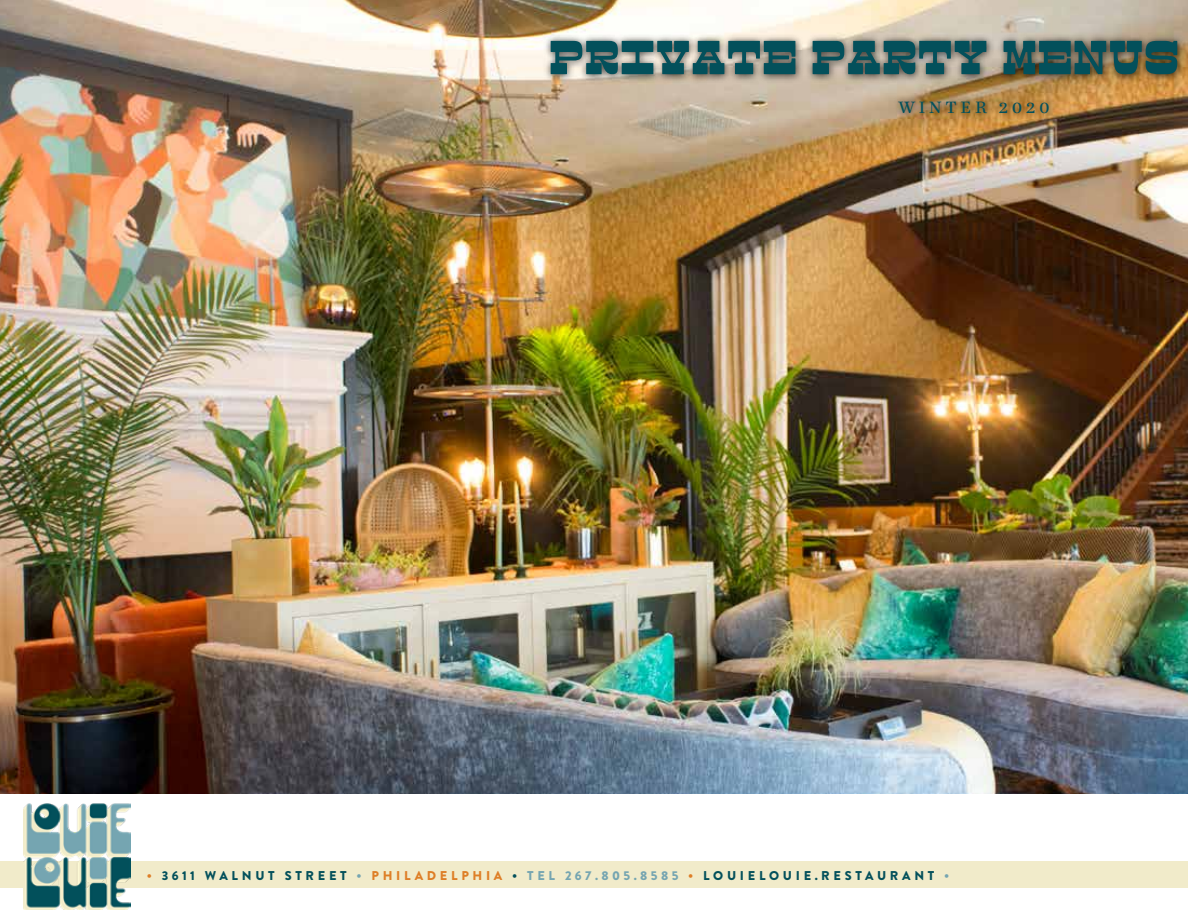
<style>
.page{position:relative;width:1188px;height:918px;background:#fff}
.page>*{position:absolute;margin:0;border:0;box-sizing:border-box;transform-origin:0 0}
.t1{font:55.5px "Cowhand Lite";letter-spacing:.04em;color:#03505b}
.t2{font:18px "Ingeborg";letter-spacing:.2em;color:#03505b}
.t3{font:900 12.75px "Brandon Grotesque";letter-spacing:.29em;color:#03505b}
.s1{color:#de7e26}
.s2{color:#75a5b1}
</style>
<div class="page">
<div style="left:0;top:861px;width:1188px;height:27px;background:#f1ebca"></div>
<img style="left:24px;top:803px;width:107px;height:106px">
<img style="left:0;top:0;width:1188px;height:794px">
<div style="left:543px;top:33px;width:643px;height:50px;background:#000;opacity:.75"></div>
<div style="left:892px;top:94px;width:165px;height:28px;background:#000;opacity:.75"></div>
<h1 class="t1" style="left:550px;top:27px;width:630px">private party menus</h1>
<h2 class="t2" style="left:898px;top:96px;width:153px">WINTER 2020</h2>
<p class="t3" style="left:147px;top:867px;width:804px"><span class="s1">•</span> 3611 WALNUT STREET <span class="s2">•</span> <span class="s1">PHILADELPHIA</span> • <span class="s2">TEL 267.805.8585</span> <span class="s1">•</span> LOUIELOUIE.RESTAURANT <span class="s2">•</span></p>
</div>
